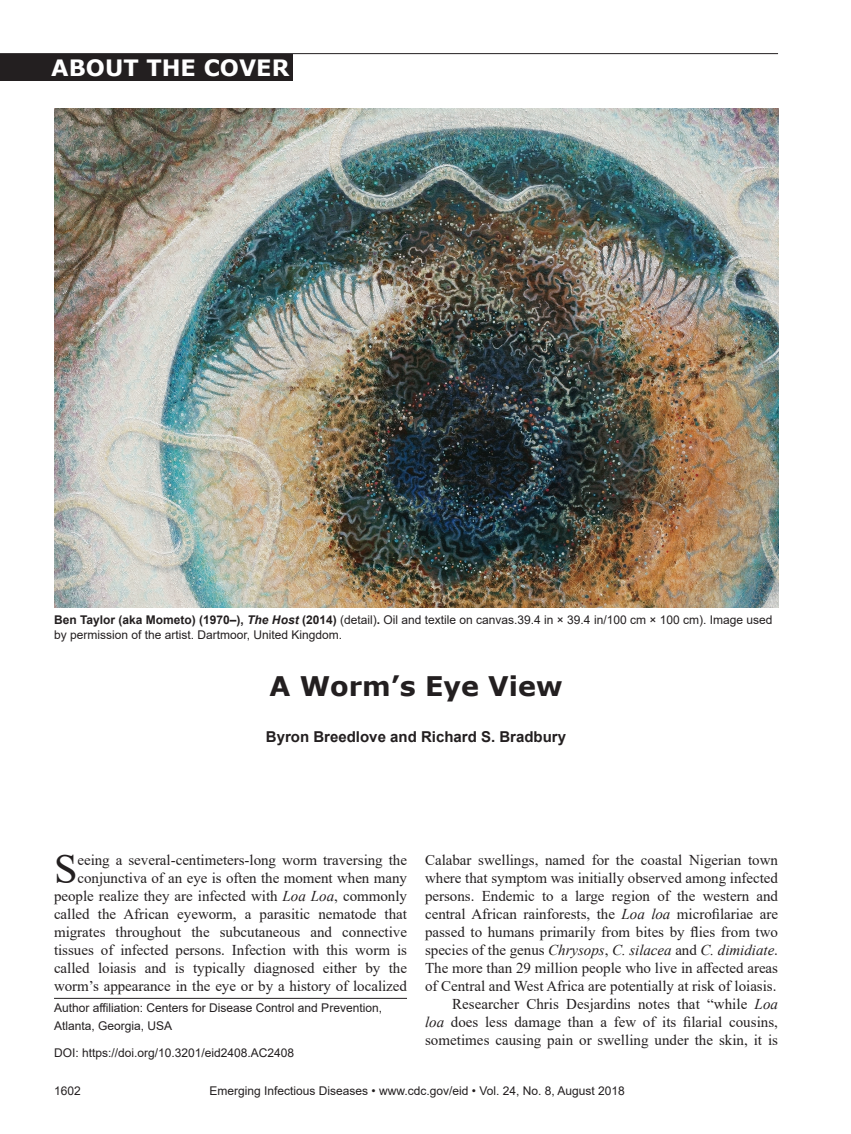
<style>
.page{position:relative;width:851px;height:1134px;background:#fff}
.page>*{position:absolute;margin:0;border:0;box-sizing:border-box;transform-origin:0 0}
.Drop_Cap{font:42.15px "Times New Roman";color:#231f20}
.Article_Title{font:700 27px "Verdana";color:#231f20}
.t1{font:700 22.5px "Verdana";color:#fff}
.Drop_Cap-2{font:15px/18px "Times New Roman";color:#231f20;text-align:right}
.Body_Text{font:15px/18px "Times New Roman";color:#231f20;text-align:justify}
.Authors{font:700 15px "Arial";color:#231f20}
.Figure_Legend{font:12px/15px "Arial";color:#231f20}
.Affiliations{font:12px/18px "Arial";color:#231f20}
.DOI{font:12px "Arial";color:#231f20}
.s1{font-weight:700}
.s2{font-weight:700;font-style:italic}
.s3{font-style:italic}
</style>
<div class="page">
<hr style="left:0;top:53px;width:778px;height:1px;background:#231f20">
<img style="left:54px;top:108px;width:724px;height:500px">
<div style="left:0;top:54px;width:293px;height:27px;background:#231f20"></div>
<hr style="left:54px;top:998px;width:353px;height:1px;background:#231f20">
<p class="t1" style="left:51px;top:52px;width:239px">ABOUT THE COVER</p>
<p class="Figure_Legend" style="left:54px;top:612px;width:720px"><span class="s1">Ben Taylor (aka Mometo) (1970–),</span> <span class="s2">The Host</span> <span class="s1">(2014)</span> (detail)<span class="s1">.</span> Oil and textile on canvas.39.4 in × 39.4 in/100 cm × 100 cm). Image used by permission of the artist. Dartmoor, United Kingdom.</p>
<p class="Article_Title" style="left:269px;top:667px;width:294px">A Worm’s Eye View</p>
<p class="Authors" style="left:266px;top:726px;width:302px">Byron Breedlove and Richard S. Bradbury</p>
<p class="Drop_Cap-2" style="left:54px;top:850px;width:354px">eeing a several-centimeters-long worm traversing the conjunctiva of an eye is often the moment when many people realize they are infected with <span class="s3">Loa Loa</span>, commonly called the African eyeworm, a parasitic nematode that migrates throughout the subcutaneous and connective tissues of infected persons. Infection with this worm is called loiasis and is typically diagnosed either by the worm’s appearance in the eye or by a history of localized</p>
<p class="Drop_Cap-2" style="left:425px;top:850px;width:354px;text-align:justify">Calabar swellings, named for the coastal Nigerian town where that symptom was initially observed among infected persons. Endemic to a large region of the western and central African rainforests, the <span class="s3">Loa loa</span> microfilariae are passed to humans primarily from bites by flies from two species of the genus <span class="s3">Chrysops</span>, <span class="s3">C. silacea</span> and <span class="s3">C. dimidiate</span>.<br>The more than 29 million people who live in affected areas of Central and West Africa are potentially at risk of loiasis.</p>
<p class="Body_Text" style="left:425px;top:994px;width:354px;text-indent:27px">Researcher Chris Desjardins notes that “while <span class="s3">Loa loa</span> does less damage than a few of its filarial cousins, sometimes causing pain or swelling under the skin, it is</p>
<p class="Figure_Legend" style="left:54px;top:1084px;width:28px">1602</p>
<p class="Figure_Legend" style="left:209px;top:1084px;width:417px">Emerging Infectious Diseases • www.cdc.gov/eid • Vol. 24, No. 8, August 2018</p>
<p class="Drop_Cap" style="left:54px;top:839px;width:25px">S</p>
<p class="Affiliations" style="left:54px;top:999px;width:329px">Author affiliation: Centers for Disease Control and Prevention,<br>Atlanta, Georgia, USA</p>
<p class="DOI" style="left:54px;top:1045px;width:242px">DOI: https://doi.org/10.3201/eid2408.AC2408</p>
</div>
